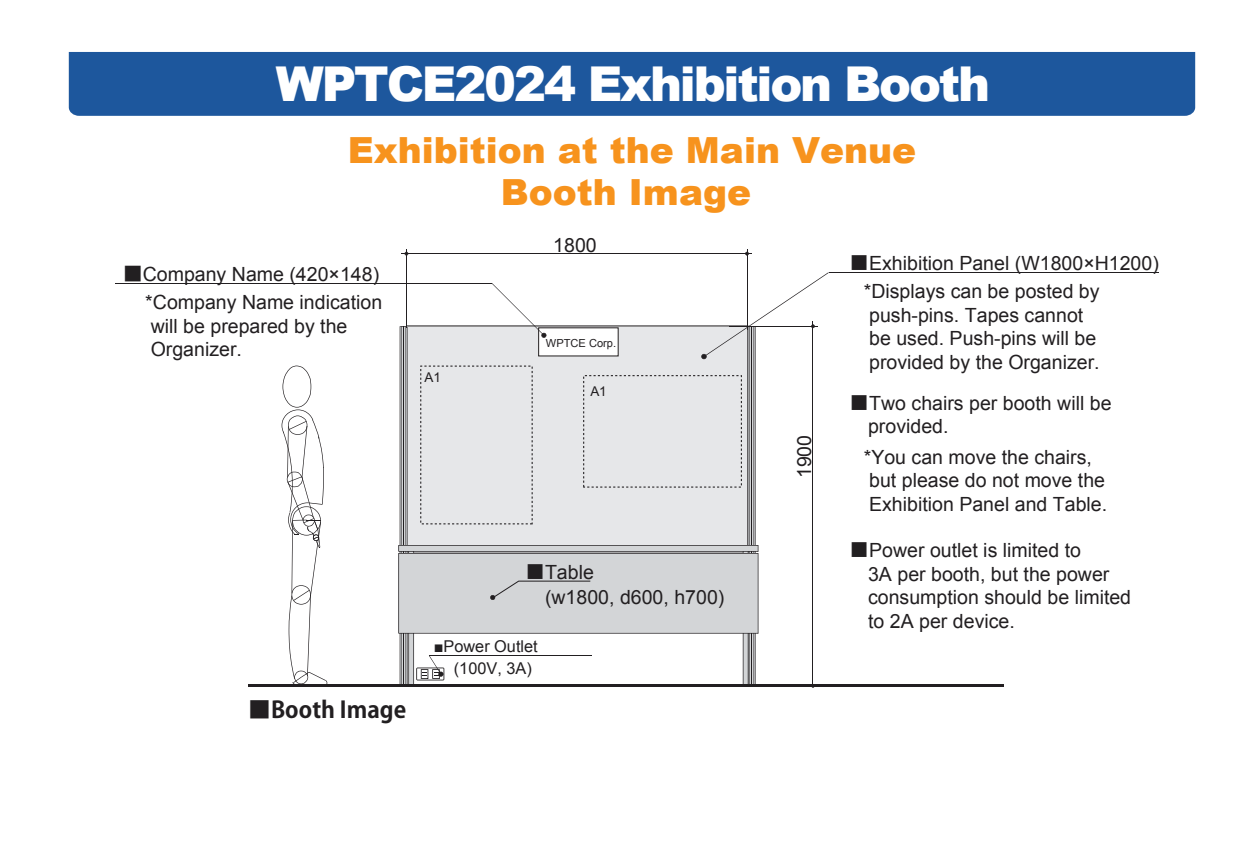
<style>
.page{position:relative;width:1259px;height:851px;background:#fff}
.page>*{position:absolute;margin:0;border:0;box-sizing:border-box;transform-origin:0 0}
.t1{font:900 48px "Arial";letter-spacing:-.045em;color:#fff}
.t2{font:900 36px/42px "Arial";color:#f7931d;text-align:center}
.t3{font:700 22.8px "Koz Go Pro";color:#221f21}
.t4{font:19.5px/23.4px "Arial";color:#221f21}
.t5{font:16.2px "Arial";color:#221f21}
.t6{font:13.5px "Arial";color:#221f21}
.t7{font:11.1px "Arial";color:#221f21}
.s1{font-family:"Koz Go Pr 6 N"}
.s2{font-family:"Hira Min Pro W6"}
.s3{font-family:"Hira Min Pro W3"}
</style>
<div class="page">
<svg style="left:282px;top:365px;width:45px;height:319px"></svg>
<hr style="left:248px;top:684px;width:755px;height:3px;background:#221f21">
<hr style="left:406px;top:249px;width:1px;height:79px;background:#221f21">
<hr style="left:747px;top:249px;width:1px;height:80px;background:#221f21">
<hr style="left:401px;top:253px;width:351px;height:1px;background:#221f21">
<hr style="left:115px;top:283px;width:377px;height:1px;background:#221f21">
<div style="left:69px;top:52px;width:1126px;height:64px;background:#1d579d"></div>
<hr style="left:829px;top:272px;width:329px;height:1px;background:#221f21">
<svg style="left:398px;top:272px;width:431px;height:412px"></svg>
<h1 class="t1" style="left:276px;top:49px;width:716px">WPTCE2024 Exhibition Booth</h1>
<h2 class="t2" style="left:348px;top:127px;width:570px">Exhibition at the Main Venue<br>Booth Image</h2>
<p class="t4" style="left:123px;top:262px;width:257px"><span class="s1">■</span>Company Name (420×148)</p>
<p class="t4" style="left:145px;top:291px;width:238px">*Company Name indication will be prepared by the<br>Organizer.</p>
<p class="t6" style="left:424px;top:368px;width:18px">A1</p>
<p class="t4" style="left:553px;top:233px;width:45px">1800</p>
<p class="t7" style="left:546px;top:336px;width:72px">WPTCE Corp.</p>
<p class="t6" style="left:590px;top:382px;width:18px">A1</p>
<p class="t3" style="left:248px;top:695px;width:159px">■Booth Image</p>
<p class="t4" style="left:506px;top:559px;width:220px;line-height:25.5px"><span class="s2">　■</span>Table<br><span class="s2">　　</span>(w1800, d600, h700)</p>
<p class="t5" style="left:434px;top:636px;width:106px">■Power Outlet</p>
<p class="t5" style="left:454px;top:658px;width:79px">(100V, 3A)</p>
<p class="t4" style="left:793px;top:478px;width:45px;rotate:-90deg">1900</p>
<p class="t4" style="left:863px;top:249px;width:297px;line-height:28.5px;text-indent:-34px"><span class="s2">　■</span>Exhibition Panel (W1800×H1200) *Displays can be posted by</p>
<p class="t4" style="left:869px;top:303px;width:232px">push-pins. Tapes cannot be used. Push-pins will be provided by the Organizer.</p>
<p class="t4" style="left:868px;top:391px;width:245px;text-indent:-38px"><span class="s3">　■</span>Two chairs per booth will be provided.</p>
<p class="t4" style="left:863px;top:445px;width:245px">*You can move the chairs, but please do not move the<br>Exhibition Panel and Table.</p>
<p class="t4" style="left:868px;top:539px;width:265px;text-indent:-38px"><span class="s3">　■</span>Power outlet is limited to<br>3A per booth, but the power consumption should be limited to 2A per device.</p>
</div>
